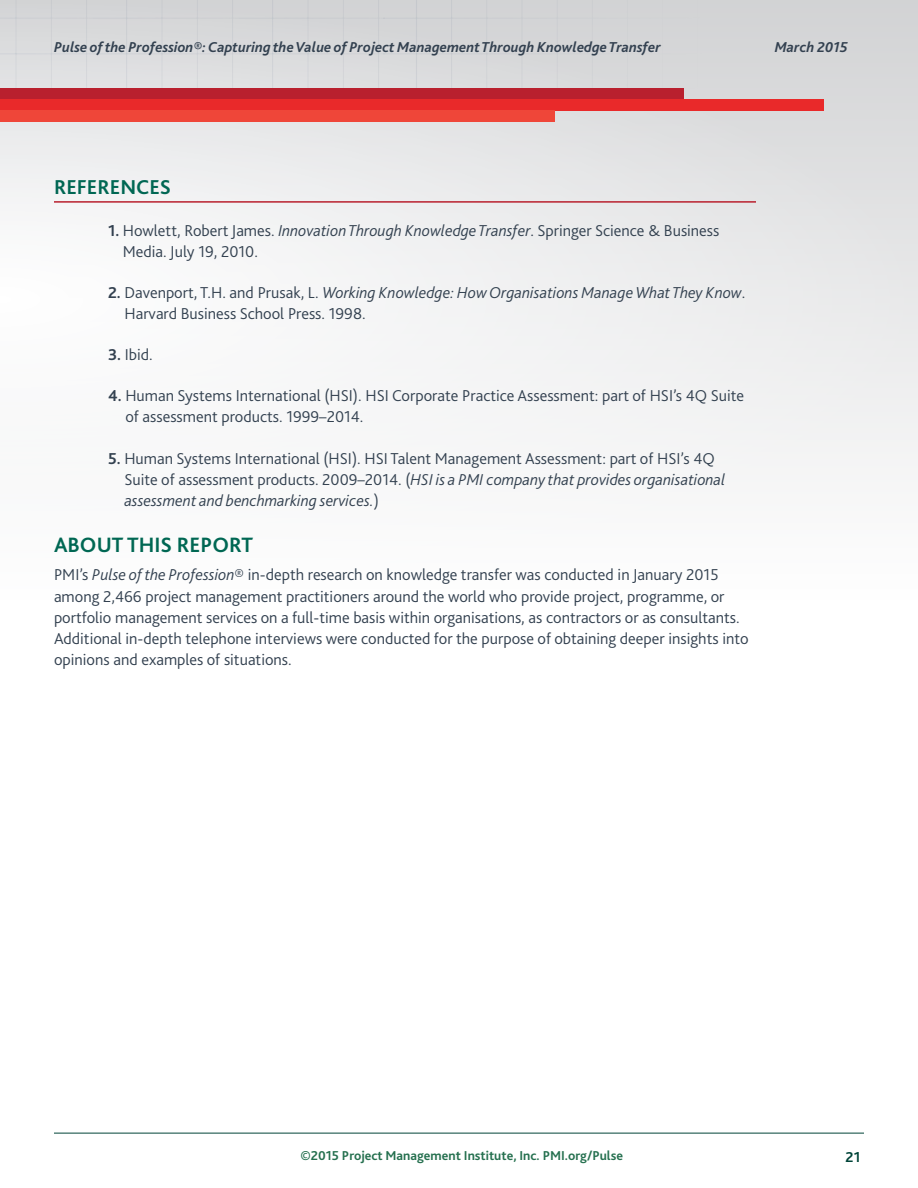
<style>
.page{position:relative;width:918px;height:1188px;background:#fff}
.page>*{position:absolute;margin:0;border:0;box-sizing:border-box;transform-origin:0 0}
.t1{font:700 21.75px "Bliss 2";color:#006753}
.t2{font:700 21px "Bliss 2";color:#006753}
.t3{font:300 16.5px/21px "Bliss 2";color:#334150}
.t4{font:italic 700 15px "Bliss 2";color:#334150}
.t5{font:700 15px "Bliss 2";color:#004438}
.t6{font:700 13.5px "Bliss 2";color:#25704f}
.s1{font-weight:700}
.s2{font-style:italic}
</style>
<div class="page">
<svg style="left:0;top:0;width:918px;height:468px"></svg>
<img style="left:0;top:0;width:767px;height:89px">
<div style="left:0;top:88px;width:295px;height:11px;background:#b9202e"></div>
<div style="left:0;top:99px;width:554px;height:11px;background:#e9292a"></div>
<div style="left:0;top:110px;width:55px;height:11px;background:#ef4639"></div>
<div style="left:15px;top:88px;width:669px;height:11px;background:#b9202e"></div>
<div style="left:15px;top:99px;width:809px;height:11px;background:#e9292a"></div>
<div style="left:15px;top:110px;width:539px;height:11px;background:#ef4639"></div>
<hr style="left:54px;top:1133px;width:810px;height:1px;background:#004438">
<hr style="left:54px;top:201px;width:702px;height:2px;background:#b9202e">
<p class="t4" style="left:54px;top:38px;width:609px">Pulse of the Profession®: Capturing the Value of Project Management Through Knowledge Transfer</p>
<p class="t4" style="left:775px;top:38px;width:75px">March 2015</p>
<p class="t2" style="left:54px;top:174px;width:119px">REFERENCES</p>
<p class="t3" style="left:123px;top:219px;width:598px;text-indent:-15px"><span class="s1">1.</span> Howlett, Robert James. <span class="s2">Innovation Through Knowledge Transfer</span>. Springer Science &amp; Business<br>Media. July 19, 2010.</p>
<p class="t3" style="left:125px;top:281px;width:622px;text-indent:-17px"><span class="s1">2.</span> Davenport, T.H. and Prusak, L. <span class="s2">Working Knowledge: How Organisations Manage What They Know</span>.<br>Harvard Business School Press. 1998.</p>
<p class="t3" style="left:108px;top:344px;width:46px"><span class="s1">3.</span> Ibid.</p>
<p class="t3" style="left:125px;top:385px;width:620px;text-indent:-17px"><span class="s1">4.</span> Human Systems International (HSI). HSI Corporate Practice Assessment: part of HSI’s 4Q Suite of assessment products. 1999–2014.</p>
<p class="t3" style="left:124px;top:447px;width:603px;text-indent:-16px"><span class="s1">5.</span> Human Systems International (HSI). HSI Talent Management Assessment: part of HSI’s 4Q<br>Suite of assessment products. 2009–2014. (<span class="s2">HSI is a PMI company that provides organisational assessment and benchmarking services.</span>)</p>
<h1 class="t1" style="left:54px;top:531px;width:201px">ABOUT THIS REPORT</h1>
<p class="t3" style="left:54px;top:564px;width:696px">PMI’s <span class="s2">Pulse of the Profession</span>® in-depth research on knowledge transfer was conducted in January 2015 among 2,466 project management practitioners around the world who provide project, programme, or portfolio management services on a full-time basis within organisations, as contractors or as consultants.<br>Additional in-depth telephone interviews were conducted for the purpose of obtaining deeper insights into opinions and examples of situations.</p>
<p class="t6" style="left:301px;top:1148px;width:324px">©2015 Project Management Institute, Inc. PMI.org/Pulse</p>
<p class="t5" style="left:846px;top:1147px;width:16px">21</p>
</div>
